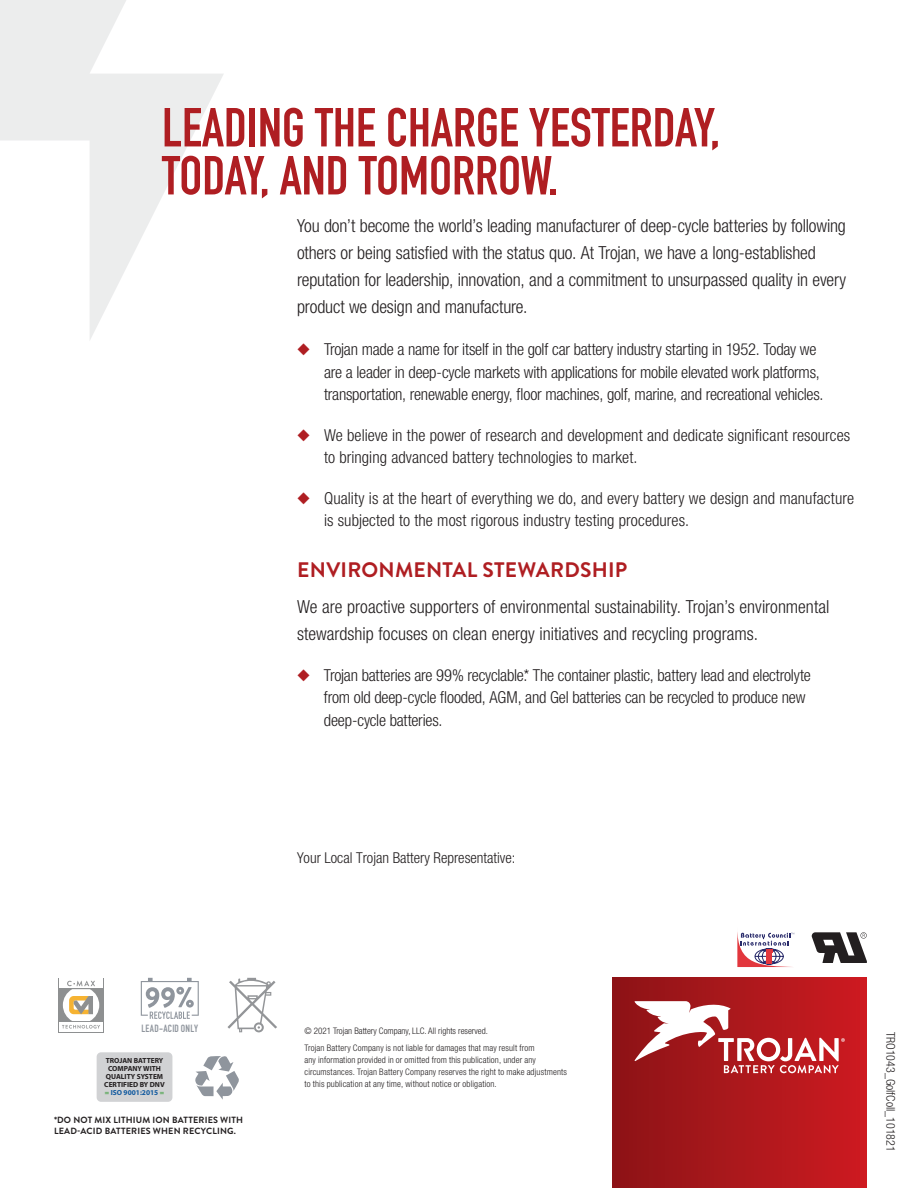
<style>
.page{position:relative;width:918px;height:1188px;background:#fff}
.page>*{position:absolute;margin:0;border:0;box-sizing:border-box;transform-origin:0 0}
.Head_Big{font:700 54px/48px "DIN Condensed";color:#af1e22}
.Red_Subhead_Call_Out{font:700 21px "Brandon Grotesque";letter-spacing:.01em;color:#af1e22}
.Body_Large{font:300 condensed 18px/27px "Helvetica Neue LT Std";letter-spacing:-.005em;color:#231f20}
.Body_Helvetica{font:300 condensed 16.5px/22.5px "Helvetica Neue LT Std";letter-spacing:-.01em;color:#231f20}
.t1{font:300 condensed 15px "Helvetica Neue LT Std";color:#231f20}
.t2{font:300 condensed 12px "Helvetica Neue LT Std";color:#231f20}
.TRJN_Table_Body{font:700 10.35px "DIN Condensed";letter-spacing:.025em;color:#8f959d}
.t3{font:300 condensed 9px/12px "Helvetica Neue LT Std";letter-spacing:.015em;color:#231f20}
.Sub_Header{font:700 9px/10.8px "Brandon Grotesque";letter-spacing:.02em;color:#231f20}
.t4{font:700 7.35px/7.9px "Myriad Pro";color:#231f20;text-align:center}
.s1{color:#af1e22}
.s2{color:#46a246}
.s3{color:#125a9f}
</style>
<div class="page">
<div style="left:58px;top:978px;width:46px;height:54px;background:#8e9091"></div>
<div style="left:59px;top:979px;width:44px;height:9px;background:#fff"></div>
<div style="left:59px;top:1022px;width:44px;height:9px;background:#fff"></div>
<svg style="left:62px;top:981px;width:38px;height:48px"></svg>
<svg style="left:228px;top:977px;width:49px;height:55px"></svg>
<svg style="left:141px;top:978px;width:58px;height:41px"></svg>
<div style="left:612px;top:978px;width:255px;height:210px;background:linear-gradient(to right,#8c1316,#cd1b21)"></div>
<svg style="left:634px;top:1001px;width:211px;height:72px"></svg>
<svg style="left:0;top:0;width:223px;height:339px"></svg>
<svg style="left:737px;top:932px;width:57px;height:35px"></svg>
<svg style="left:812px;top:932px;width:55px;height:31px"></svg>
<svg style="left:195px;top:1056px;width:44px;height:44px"></svg>
<div style="left:97px;top:1052px;width:75px;height:50px;background:#d1d2d4;border-radius:4px"></div>
<p class="Head_Big" style="left:162px;top:103px;width:560px">LEADING THE CHARGE YESTERDAY,<br>TODAY, AND TOMORROW.</p>
<p class="Body_Large" style="left:297px;top:212px;width:551px">You don’t become the world’s leading manufacturer of deep-cycle batteries by following others or being satisfied with the status quo. At Trojan, we have a long-established reputation for leadership, innovation, and a commitment to unsurpassed quality in every product we design and manufacture.</p>
<p class="Body_Helvetica" style="left:324px;top:338px;width:501px;text-indent:-27px"><span class="s1">◆</span> Trojan made a name for itself in the golf car battery industry starting in 1952. Today we are a leader in deep-cycle markets with applications for mobile elevated work platforms, transportation, renewable energy, floor machines, golf, marine, and recreational vehicles.</p>
<p class="Body_Helvetica" style="left:324px;top:423px;width:528px;text-indent:-27px"><span class="s1">◆</span> We believe in the power of research and development and dedicate significant resources to bringing advanced battery technologies to market.</p>
<p class="Body_Helvetica" style="left:324px;top:486px;width:532px;text-indent:-27px"><span class="s1">◆</span> Quality is at the heart of everything we do, and every battery we design and manufacture is subjected to the most rigorous industry testing procedures.</p>
<p class="Red_Subhead_Call_Out" style="left:297px;top:555px;width:332px">ENVIRONMENTAL STEWARDSHIP</p>
<p class="Body_Large" style="left:297px;top:593px;width:534px">We are proactive supporters of environmental sustainability. Trojan’s environmental stewardship focuses on clean energy initiatives and recycling programs.</p>
<p class="Body_Helvetica" style="left:324px;top:663px;width:488px;text-indent:-27px"><span class="s1">◆</span> Trojan batteries are 99% recyclable.* The container plastic, battery lead and electrolyte from old deep-cycle flooded, AGM, and Gel batteries can be recycled to produce new deep-cycle batteries.</p>
<p class="t1" style="left:297px;top:849px;width:220px">Your Local Trojan Battery Representative:</p>
<p class="TRJN_Table_Body" style="left:141px;top:1022px;width:58px">LEAD-ACID ONLY</p>
<p class="t4" style="left:104px;top:1057px;width:62px">TROJAN BATTERY<br>COMPANY WITH<br>QUALITY SYSTEM<br>CERTIFIED BY DNV <span class="s2">=</span> <span class="s3">ISO 9001:2015</span> <span class="s2">=</span></p>
<p class="Sub_Header" style="left:54px;top:1115px;width:191px">*DO NOT MIX LITHIUM ION BATTERIES WITH<br>LEAD-ACID BATTERIES WHEN RECYCLING.</p>
<p class="t3" style="left:305px;top:1025px;width:185px">© 2021 Trojan Battery Company, LLC. All rights reserved.</p>
<p class="t3" style="left:305px;top:1042px;width:264px">Trojan Battery Company is not liable for damages that may result from<br>any information provided in or omitted from this publication, under any circumstances. Trojan Battery Company reserves the right to make adjustments to this publication at any time, without notice or obligation.</p>
<p class="t2" style="left:897px;top:1032px;width:122px;rotate:90deg">TRO1043_GolfColl_101821</p>
</div>
